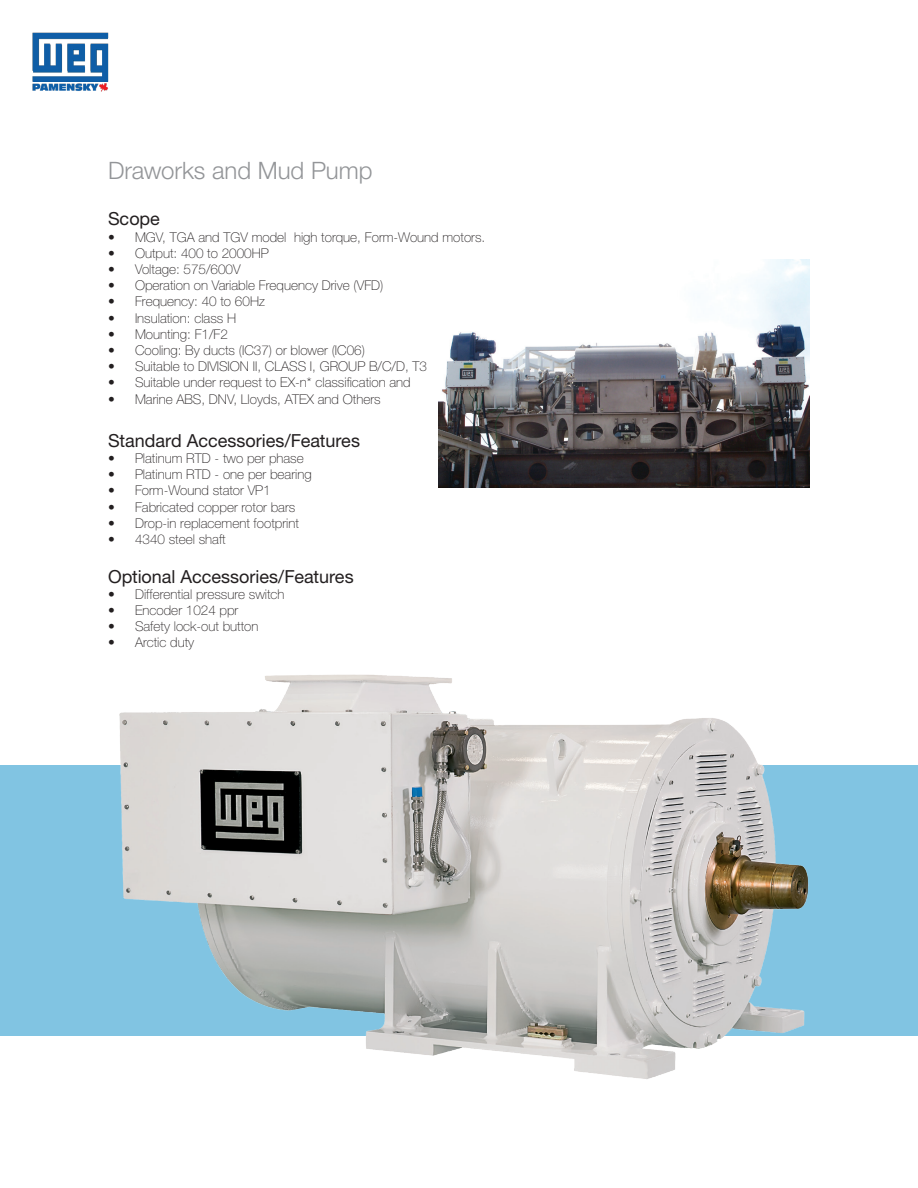
<style>
.page{position:relative;width:918px;height:1188px;background:#fff}
.page>*{position:absolute;margin:0;border:0;box-sizing:border-box;transform-origin:0 0}
._05___Headline_HN45{font:300 24px "Helvetica Neue LT Pro";letter-spacing:-.005em;color:#939598}
.Subheadline{font:18px "Helvetica Neue LT Pro";color:#231f20}
.t1{font:100 13.5px "Helvetica Neue LT Pro";color:#231f20}
</style>
<div class="page">
<div style="left:0;top:765px;width:918px;height:271px;background:#81c4e2"></div>
<img style="left:119px;top:674px;width:690px;height:405px">
<img style="left:438px;top:259px;width:372px;height:229px">
<img style="left:32px;top:32px;width:77px;height:60px">
<p class="_05___Headline_HN45" style="left:108px;top:156px;width:266px">Draworks and Mud Pump</p>
<p class="Subheadline" style="left:108px;top:208px;width:53px">Scope</p>
<p class="t1" style="left:108px;top:229px;width:379px">• MGV, TGA and TGV model high torque, Form-Wound motors.</p>
<p class="t1" style="left:108px;top:245px;width:162px">• Output: 400 to 2000HP</p>
<p class="t1" style="left:108px;top:261px;width:134px">• Voltage: 575/600V</p>
<p class="t1" style="left:108px;top:277px;width:277px">• Operation on Variable Frequency Drive (VFD)</p>
<p class="t1" style="left:108px;top:294px;width:158px">• Frequency: 40 to 60Hz</p>
<p class="t1" style="left:108px;top:310px;width:130px">• Insulation: class H</p>
<p class="t1" style="left:108px;top:326px;width:122px">• Mounting: F1/F2</p>
<p class="t1" style="left:108px;top:342px;width:258px">• Cooling: By ducts (IC37) or blower (IC06)</p>
<p class="t1" style="left:108px;top:358px;width:321px">• Suitable to DIVISION II, CLASS I, GROUP B/C/D, T3</p>
<p class="t1" style="left:108px;top:375px;width:304px">• Suitable under request to EX-n* classification and</p>
<p class="t1" style="left:108px;top:391px;width:274px">• Marine ABS, DNV, Lloyds, ATEX and Others</p>
<p class="Subheadline" style="left:108px;top:429px;width:254px">Standard Accessories/Features</p>
<p class="t1" style="left:108px;top:450px;width:197px">• Platinum RTD - two per phase</p>
<p class="t1" style="left:108px;top:466px;width:205px">• Platinum RTD - one per bearing</p>
<p class="t1" style="left:108px;top:483px;width:164px">• Form-Wound stator VP1</p>
<p class="t1" style="left:108px;top:499px;width:189px">• Fabricated copper rotor bars</p>
<p class="t1" style="left:108px;top:515px;width:192px">• Drop-in replacement footprint</p>
<p class="t1" style="left:108px;top:531px;width:119px">• 4340 steel shaft</p>
<p class="Subheadline" style="left:108px;top:565px;width:247px">Optional Accessories/Features</p>
<p class="t1" style="left:108px;top:586px;width:178px">• Differential pressure switch</p>
<p class="t1" style="left:108px;top:602px;width:132px">• Encoder 1024 ppr</p>
<p class="t1" style="left:108px;top:618px;width:152px">• Safety lock-out button</p>
<p class="t1" style="left:108px;top:635px;width:88px">• Arctic duty</p>
</div>
